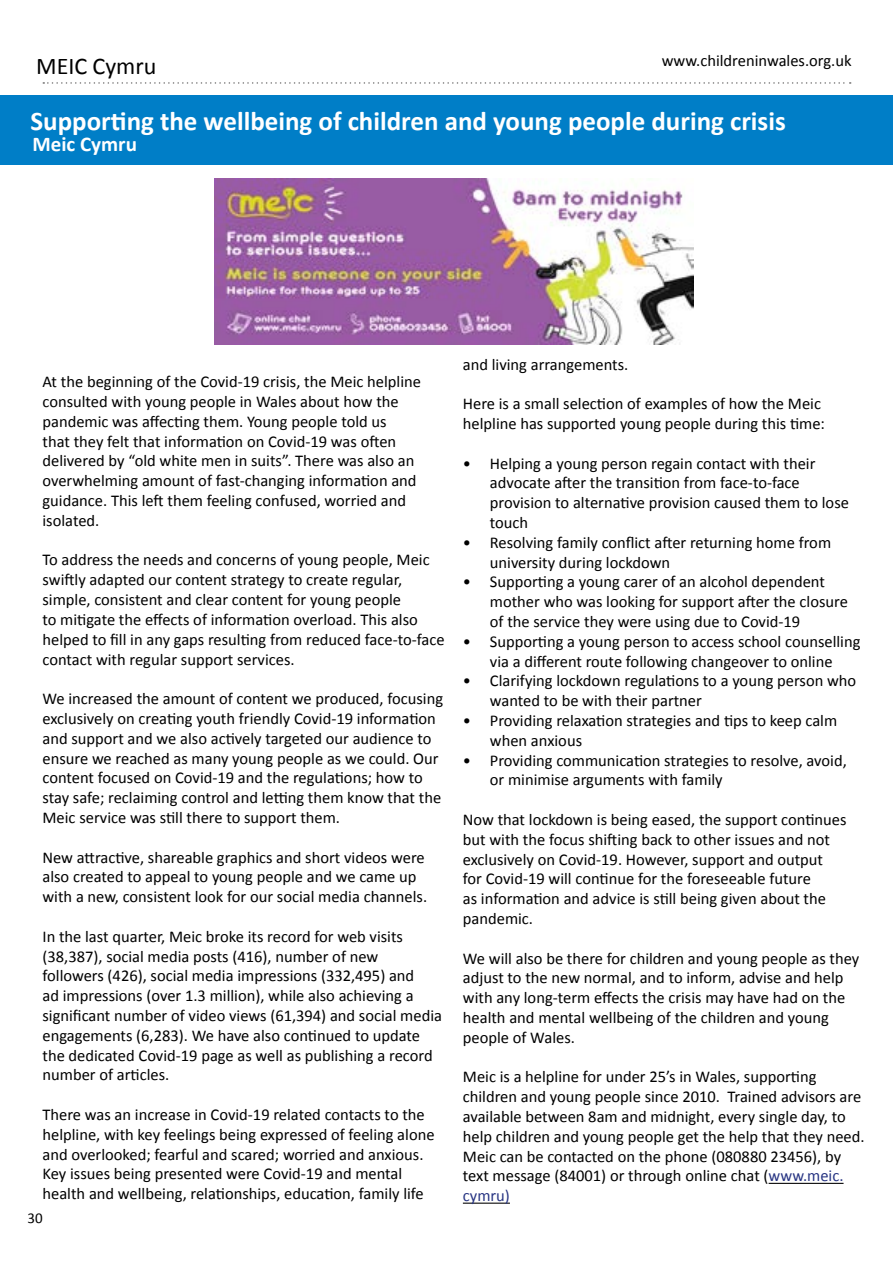
<style>
.page{position:relative;width:893px;height:1263px;background:#fff}
.page>*{position:absolute;margin:0;border:0;box-sizing:border-box;transform-origin:0 0}
.t1{font:700 27px "Calibri";color:#fff}
.t2{font:24px "Calibri";color:#000}
.t3{font:700 21px "Calibri";color:#fff}
.t4{font:16.5px/19.8px "Calibri";color:#000}
.t5{font:15px "Calibri";color:#000}
.s1{color:#283583}
</style>
<div class="page">
<svg style="left:43px;top:82px;width:808px;height:2px"></svg>
<div style="left:0;top:96px;width:893px;height:69px;background:#007ec7"></div>
<hr style="left:769px;top:1183px;width:74px;height:1px;background:#000">
<hr style="left:463px;top:1202px;width:47px;height:2px;background:#000">
<img style="left:215px;top:179px;width:478px;height:165px">
<h2 class="t2" style="left:36px;top:51px;width:122px">MEIC Cymru</h2>
<p class="t4" style="left:662px;top:50px;width:191px">www.childreninwales.org.uk</p>
<h1 class="t1" style="left:31px;top:104px;width:757px">Supporting the wellbeing of children and young people during crisis</h1>
<p class="t3" style="left:33px;top:131px;width:106px">Meic Cymru</p>
<p class="t4" style="left:43px;top:372px;width:380px">At the beginning of the Covid-19 crisis, the Meic helpline consulted with young people in Wales about how the pandemic was affecting them. Young people told us<br>that they felt that information on Covid-19 was often delivered by “old white men in suits”. There was also an overwhelming amount of fast-changing information and guidance. This left them feeling confused, worried and isolated.</p>
<p class="t4" style="left:43px;top:550px;width:403px">To address the needs and concerns of young people, Meic swiftly adapted our content strategy to create regular, simple, consistent and clear content for young people<br>to mitigate the effects of information overload. This also helped to fill in any gaps resulting from reduced face-to-face contact with regular support services.</p>
<p class="t4" style="left:43px;top:689px;width:402px">We increased the amount of content we produced, focusing exclusively on creating youth friendly Covid-19 information and support and we also actively targeted our audience to ensure we reached as many young people as we could. Our content focused on Covid-19 and the regulations; how to stay safe; reclaiming control and letting them know that the Meic service was still there to support them.</p>
<p class="t4" style="left:43px;top:847px;width:386px">New attractive, shareable graphics and short videos were also created to appeal to young people and we came up with a new, consistent look for our social media channels.</p>
<p class="t4" style="left:43px;top:926px;width:401px">In the last quarter, Meic broke its record for web visits (38,387), social media posts (416), number of new followers (426), social media impressions (332,495) and<br>ad impressions (over 1.3 million), while also achieving a significant number of video views (61,394) and social media engagements (6,283). We have also continued to update the dedicated Covid-19 page as well as publishing a record number of articles.</p>
<p class="t4" style="left:43px;top:1104px;width:394px">There was an increase in Covid-19 related contacts to the helpline, with key feelings being expressed of feeling alone and overlooked; fearful and scared; worried and anxious.<br>Key issues being presented were Covid-19 and mental health and wellbeing, relationships, education, family life</p>
<p class="t5" style="left:28px;top:1209px;width:17px">30</p>
<p class="t4" style="left:463px;top:354px;width:167px">and living arrangements.</p>
<p class="t4" style="left:463px;top:394px;width:364px">Here is a small selection of examples of how the Meic helpline has supported young people during this time:</p>
<p class="t4" style="left:490px;top:453px;width:361px;text-indent:-27px">• Helping a young person regain contact with their advocate after the transition from face-to-face provision to alternative provision caused them to lose touch</p>
<p class="t4" style="left:490px;top:532px;width:343px;text-indent:-27px">• Resolving family conflict after returning home from university during lockdown</p>
<p class="t4" style="left:490px;top:572px;width:360px;text-indent:-27px">• Supporting a young carer of an alcohol dependent mother who was looking for support after the closure of the service they were using due to Covid-19</p>
<p class="t4" style="left:463px;top:631px;width:399px;text-align:center">• Supporting a young person to access school counselling via a different route following changeover to online</p>
<p class="t4" style="left:490px;top:671px;width:368px;text-indent:-27px">• Clarifying lockdown regulations to a young person who wanted to be with their partner</p>
<p class="t4" style="left:490px;top:711px;width:349px;text-indent:-27px">• Providing relaxation strategies and tips to keep calm when anxious</p>
<p class="t4" style="left:490px;top:750px;width:358px;text-indent:-27px">• Providing communication strategies to resolve, avoid, or minimise arguments with family</p>
<p class="t4" style="left:463px;top:810px;width:385px">Now that lockdown is being eased, the support continues but with the focus shifting back to other issues and not exclusively on Covid-19. However, support and output<br>for Covid-19 will continue for the foreseeable future<br>as information and advice is still being given about the pandemic.</p>
<p class="t4" style="left:463px;top:948px;width:398px">We will also be there for children and young people as they adjust to the new normal, and to inform, advise and help with any long-term effects the crisis may have had on the health and mental wellbeing of the children and young people of Wales.</p>
<p class="t4" style="left:463px;top:1067px;width:403px">Meic is a helpline for under 25’s in Wales, supporting children and young people since 2010. Trained advisors are available between 8am and midnight, every single day, to help children and young people get the help that they need.<br>Meic can be contacted on the phone (080880 23456), by text message (84001) or through online chat (<span class="s1">www.meic. cymru)</span></p>
</div>
